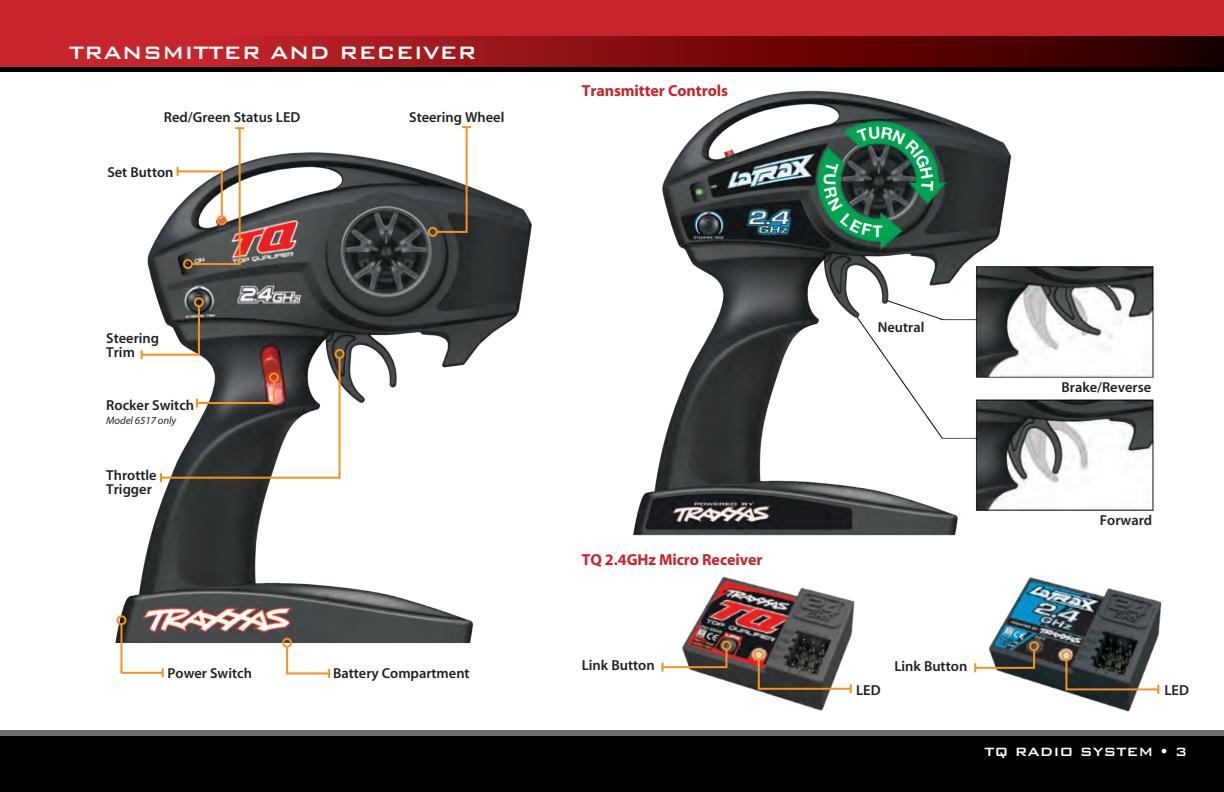
<style>
.page{position:relative;width:1224px;height:792px;background:#fff}
.page>*{position:absolute;margin:0;border:0;box-sizing:border-box;transform-origin:0 0}
.t1{font:24px "Bank Gothic Medium BT";color:#fff}
.t2{font:700 16px "Myriad";letter-spacing:-.005em;color:#c8242b}
.t3{font:16px "Bank Gothic Medium BT";color:#fff}
.t4{font:600 14.6px "Myriad";color:#231f20}
.t5{font:600 14.4px/13.6px "Myriad";color:#231f20}
.t6{font:italic 10.8px "Myriad";letter-spacing:-.005em;color:#231f20}
</style>
<div class="page">
<svg style="left:0;top:731px;width:1224px;height:6px;background:#5a5a5d"></svg>
<div style="left:0;top:737px;width:1224px;height:55px;background:#000"></div>
<div style="left:0;top:0;width:1224px;height:72px;background:#000"></div>
<div style="left:0;top:0;width:1224px;height:50px;background:#c8242b"></div>
<svg style="left:1px;top:36px;width:1223px;height:31px;background:#831013"></svg>
<img style="left:115px;top:152px;width:417px;height:526px">
<img style="left:654px;top:576px;width:237px;height:161px">
<div style="left:721px;top:641px;width:10px;height:10px;border:2px solid #f7931d;border-radius:50%"></div>
<svg style="left:661px;top:648px;width:67px;height:24px"></svg>
<div style="left:754px;top:650px;width:10px;height:10px;border:2px solid #f7931d;border-radius:50%"></div>
<svg style="left:757px;top:657px;width:96px;height:36px"></svg>
<img style="left:961px;top:577px;width:237px;height:160px">
<div style="left:1029px;top:641px;width:10px;height:10px;border:2px solid #f7931d;border-radius:50%"></div>
<svg style="left:973px;top:648px;width:63px;height:24px"></svg>
<div style="left:1061px;top:651px;width:10px;height:10px;border:2px solid #f7931d;border-radius:50%"></div>
<svg style="left:1064px;top:658px;width:96px;height:36px"></svg>
<div style="left:116px;top:615px;width:10px;height:10px;border:2px solid #f7931d;border-radius:50%"></div>
<svg style="left:119px;top:622px;width:46px;height:55px"></svg>
<div style="left:335px;top:349px;width:10px;height:10px;border:2px solid #f7931d;border-radius:50%"></div>
<div style="left:428px;top:227px;width:10px;height:10px;border:2px solid #f7931d;border-radius:50%"></div>
<svg style="left:435px;top:126px;width:36px;height:108px"></svg>
<div style="left:282px;top:638px;width:10px;height:10px;border:2px solid #f7931d;border-radius:50%"></div>
<svg style="left:285px;top:645px;width:46px;height:33px"></svg>
<div style="left:194px;top:297px;width:10px;height:10px;border:2px solid #f7931d;border-radius:50%"></div>
<svg style="left:140px;top:304px;width:202px;height:178px"></svg>
<div style="left:183px;top:259px;width:10px;height:10px;border:2px solid #f7931d;border-radius:50%"></div>
<svg style="left:176px;top:127px;width:68px;height:139px"></svg>
<img style="left:633px;top:90px;width:521px;height:446px">
<svg style="left:824px;top:127px;width:109px;height:110px;background:#216544"></svg>
<p class="t1" style="left:69px;top:39px;width:409px">TRANSMITTER AND RECEIVER</p>
<p class="t5" style="left:164px;top:111px;width:138px">Red/Green Status LED</p>
<p class="t5" style="left:107px;top:166px;width:68px">Set Button</p>
<p class="t5" style="left:106px;top:332px;width:54px">Steering<br>Trim</p>
<p class="t4" style="left:106px;top:397px;width:90px">Rocker Switch</p>
<p class="t6" style="left:106px;top:415px;width:72px">Model 6517 only</p>
<p class="t5" style="left:106px;top:469px;width:52px">Throttle<br>Trigger</p>
<p class="t5" style="left:409px;top:111px;width:97px">Steering Wheel</p>
<p class="t5" style="left:167px;top:666px;width:86px">Power Switch</p>
<p class="t5" style="left:333px;top:666px;width:138px">Battery Compartment</p>
<p class="t2" style="left:582px;top:82px;width:148px">Transmitter Controls</p>
<p class="t2" style="left:582px;top:551px;width:182px">TQ 2.4GHz Micro Receiver</p>
<p class="t4" style="left:582px;top:658px;width:74px">Link Button</p>
<p class="t5" style="left:878px;top:321px;width:48px">Neutral</p>
<p class="t5" style="left:1062px;top:381px;width:91px">Brake/Reverse</p>
<p class="t5" style="left:1100px;top:514px;width:54px">Forward</p>
<p class="t4" style="left:856px;top:682px;width:26px">LED</p>
<p class="t4" style="left:894px;top:659px;width:74px">Link Button</p>
<p class="t4" style="left:1164px;top:683px;width:26px">LED</p>
<p class="t3" style="left:985px;top:743px;width:205px">TQ RADIO SYSTEM • 3</p>
</div>
